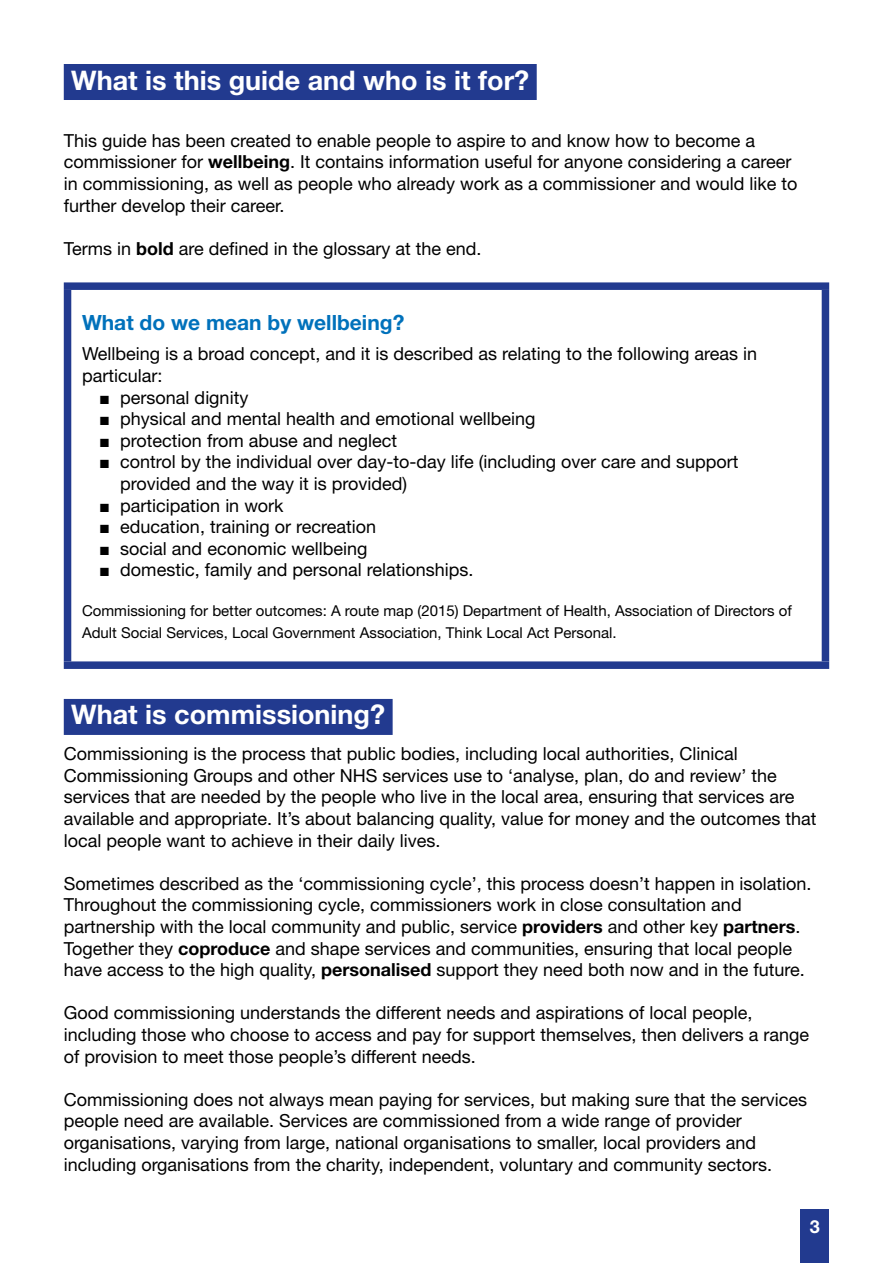
<style>
.page{position:relative;width:893px;height:1263px;background:#fff}
.page>*{position:absolute;margin:0;border:0;box-sizing:border-box;transform-origin:0 0}
.t1{font:700 27px "Helvetica Neue LT Std";color:#fff}
.t2{font:700 21px "Helvetica Neue LT Std";color:#0071bb}
.t3{font:18px/21.6px "Helvetica Neue LT Std";color:#000}
.t4{font:700 18px "Helvetica Neue LT Std";color:#fff}
.t5{font:15px/21.6px "Helvetica Neue LT Std";color:#000}
.s1{font-weight:700}
.s2{font-family:"Times New Roman"}
</style>
<div class="page">
<div style="left:800px;top:1209px;width:29px;height:54px;background:#223a8f"></div>
<div style="left:64px;top:64px;width:473px;height:36px;background:#223a8f"></div>
<div style="left:64px;top:699px;width:329px;height:36px;background:#223a8f"></div>
<div style="left:64px;top:282px;width:765px;height:8px;background:#223a8f"></div>
<div style="left:64px;top:290px;width:7px;height:371px;background:#223a8f"></div>
<div style="left:822px;top:290px;width:7px;height:371px;background:#223a8f"></div>
<div style="left:64px;top:661px;width:765px;height:8px;background:#223a8f"></div>
<h1 class="t1" style="left:71px;top:63px;width:459px">What is this guide and who is it for?</h1>
<p class="t3" style="left:64px;top:129px;width:735px">This guide has been created to enable people to aspire to and know how to become a commissioner for <span class="s1">wellbeing</span>. It contains information useful for anyone considering a career in commissioning, as well as people who already work as a commissioner and would like to further develop their career.</p>
<p class="t3" style="left:64px;top:237px;width:419px">Terms in <span class="s1">bold</span> are defined in the glossary at the end.</p>
<p class="t2" style="left:82px;top:310px;width:324px">What do we mean by wellbeing?</p>
<p class="t3" style="left:82px;top:343px;width:677px">Wellbeing is a broad concept, and it is described as relating to the following areas in particular:</p>
<p class="t3" style="left:99px;top:386px;width:151px"><span class="s2">■</span> personal dignity</p>
<p class="t3" style="left:99px;top:408px;width:438px"><span class="s2">■</span> physical and mental health and emotional wellbeing</p>
<p class="t3" style="left:99px;top:429px;width:300px"><span class="s2">■</span> protection from abuse and neglect</p>
<p class="t3" style="left:120px;top:451px;width:620px;text-indent:-21px"><span class="s2">■</span> control by the individual over day-to-day life (including over care and support provided and the way it is provided)</p>
<p class="t3" style="left:99px;top:494px;width:186px"><span class="s2">■</span> participation in work</p>
<p class="t3" style="left:99px;top:516px;width:278px"><span class="s2">■</span> education, training or recreation</p>
<p class="t3" style="left:99px;top:537px;width:270px"><span class="s2">■</span> social and economic wellbeing</p>
<p class="t3" style="left:99px;top:559px;width:376px"><span class="s2">■</span> domestic, family and personal relationships.</p>
<p class="t5" style="left:82px;top:600px;width:711px">Commissioning for better outcomes: A route map (2015) Department of Health, Association of Directors of<br>Adult Social Services, Local Government Association, Think Local Act Personal.</p>
<h1 class="t1" style="left:71px;top:698px;width:315px">What is commissioning?</h1>
<p class="t3" style="left:64px;top:743px;width:754px">Commissioning is the process that public bodies, including local authorities, Clinical Commissioning Groups and other NHS services use to ‘analyse, plan, do and review’ the services that are needed by the people who live in the local area, ensuring that services are available and appropriate. It’s about balancing quality, value for money and the outcomes that local people want to achieve in their daily lives.</p>
<p class="t3" style="left:64px;top:872px;width:749px">Sometimes described as the ‘commissioning cycle’, this process doesn’t happen in isolation.<br>Throughout the commissioning cycle, commissioners work in close consultation and partnership with the local community and public, service <span class="s1">providers</span> and other key <span class="s1">partners</span>.<br>Together they <span class="s1">coproduce</span> and shape services and communities, ensuring that local people have access to the high quality, <span class="s1">personalised</span> support they need both now and in the future.</p>
<p class="t3" style="left:64px;top:1002px;width:747px">Good commissioning understands the different needs and aspirations of local people, including those who choose to access and pay for support themselves, then delivers a range of provision to meet those people’s different needs.</p>
<p class="t3" style="left:64px;top:1088px;width:745px">Commissioning does not always mean paying for services, but making sure that the services people need are available. Services are commissioned from a wide range of provider organisations, varying from large, national organisations to smaller, local providers and including organisations from the charity, independent, voluntary and community sectors.</p>
<p class="t4" style="left:810px;top:1215px;width:12px">3</p>
</div>
